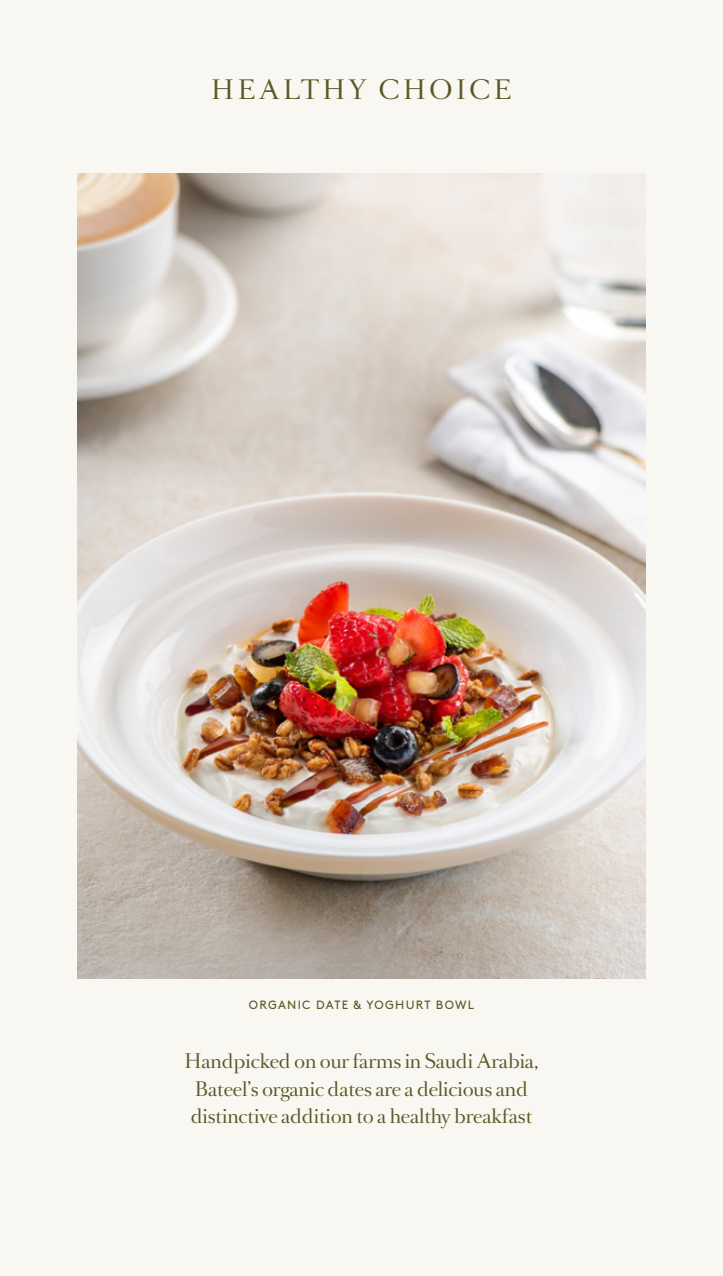
<style>
.page{position:relative;width:723px;height:1276px;background:#f9f7f1}
.page>*{position:absolute;margin:0;border:0;box-sizing:border-box;transform-origin:0 0}
.t1{font:24px "Romain Headline";letter-spacing:.15em;color:#5c5825}
.t2{font:18px/27px "Romain Headline";letter-spacing:-.01em;color:#5c5825;text-align:center}
.t3{font:12px "Brown";letter-spacing:.105em;color:#5c5825}
</style>
<div class="page">
<img style="left:78px;top:174px;width:567px;height:804px">
<h1 class="t1" style="left:211px;top:73px;width:302px">HEALTHY CHOICE</h1>
<p class="t3" style="left:249px;top:995px;width:227px">ORGANIC DATE &amp; YOGHURT BOWL</p>
<p class="t2" style="left:185px;top:1048px;width:355px">Handpicked on our farms in Saudi Arabia,<br>Bateel’s organic dates are a delicious and distinctive addition to a healthy breakfast</p>
</div>
